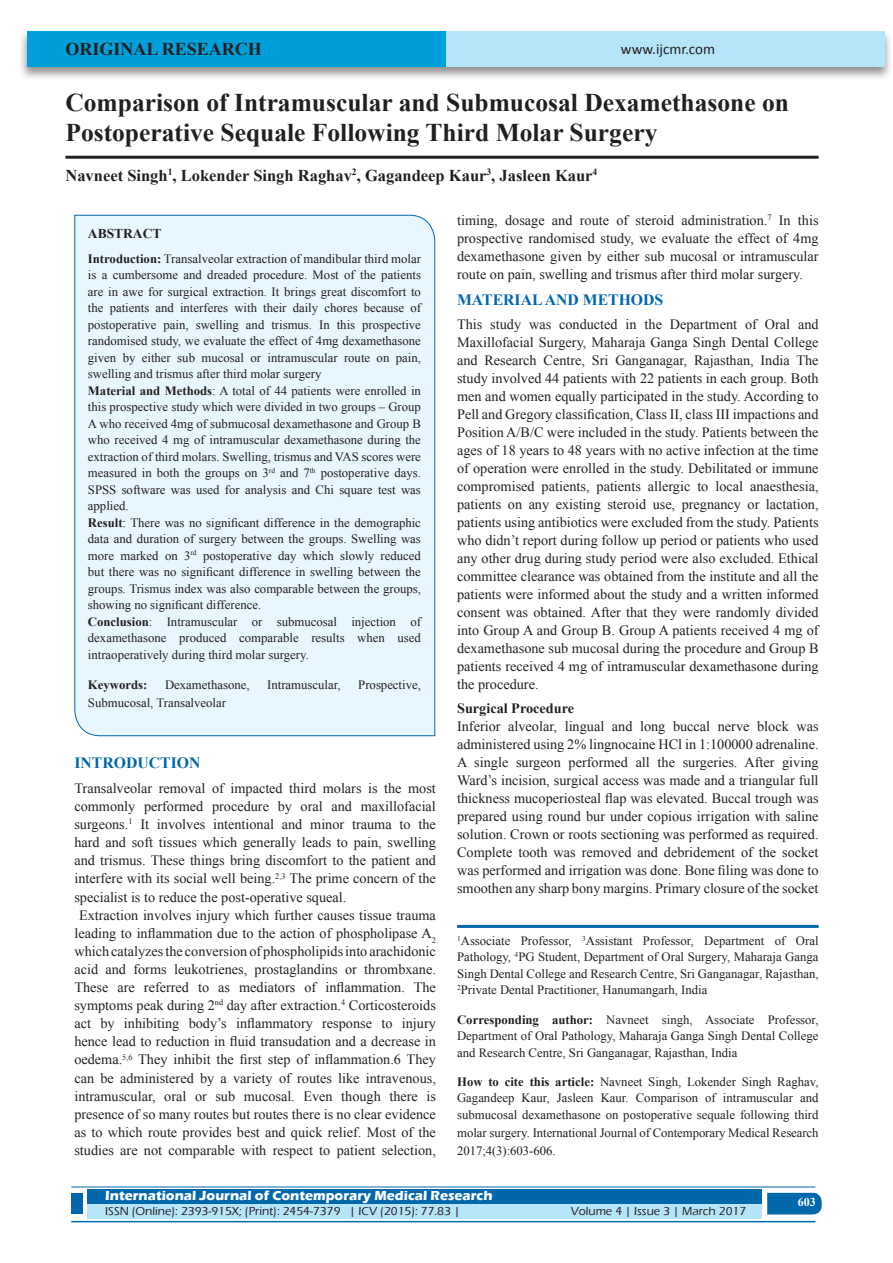
<style>
.page{position:relative;width:893px;height:1263px;background:#fff}
.page>*{position:absolute;margin:0;border:0;box-sizing:border-box;transform-origin:0 0}
.A_Title_New{font:700 25.5px/30px "Times New Roman";color:#231f20}
.AT_new{font:700 18px "Times New Roman";color:#231f20}
.AU-New{font:700 16.5px "Times New Roman";color:#231f20}
.t1{font:700 15.75px "Times New Roman";color:#0067aa}
.t2{font:15px "Calibri";color:#231f20}
.TX_New{font:14.25px/18px "Times New Roman";color:#231f20;text-align:justify}
.t3{font:700 14.25px "Times New Roman";color:#231f20}
.t4{font:700 13.5px "Eras ITC";color:#fff}
.t5{font:700 13.5px "Times New Roman";color:#231f20}
.Affi_New{font:12.75px/16.5px "Times New Roman";color:#231f20}
.HTC_new{font:12.75px/16.5px "Times New Roman";letter-spacing:-.005em;color:#231f20;text-align:justify}
.Corresponding{font:12.75px/16.5px "Times New Roman";color:#231f20;text-align:justify}
.t6{font:700 12.75px "Times New Roman";color:#231f20}
.t7{font:500 12px "Eras ITC";color:#231f20}
.t8{font:700 12px "Times New Roman";color:#fff}
.s1{font-weight:700}
</style>
<div class="page">
<div style="left:19px;top:29px;width:874px;height:52px;background:#231f20;opacity:.5"></div>
<div style="left:27px;top:31px;width:858px;height:35px;background:#b6e4f9"></div>
<div style="left:27px;top:31px;width:419px;height:35px;background:#009fda"></div>
<div style="left:87px;top:1189px;width:674px;height:15px;background:#0067aa"></div>
<div style="left:87px;top:1204px;width:674px;height:15px;background:#b6e4f9"></div>
<svg style="left:767px;top:1193px;width:55px;height:21px"></svg>
<hr style="left:71px;top:1186px;width:744px;height:1px;background:#0067aa">
<hr style="left:71px;top:1221px;width:744px;height:1px;background:#0067aa">
<div style="left:71px;top:1193px;width:12px;height:21px;background:#0067aa"></div>
<hr style="left:65px;top:156px;width:754px;height:3px;background:#231f20">
<div style="left:74px;top:214px;width:361px;height:522px;background:#e8f6fd"></div>
<hr style="left:457px;top:925px;width:362px;height:3px;background:#0067aa">
<p class="AT_new" style="left:65px;top:36px;width:198px">ORIGINAL RESEARCH</p>
<p class="t2" style="left:621px;top:40px;width:96px">www.ijcmr.com</p>
<p class="A_Title_New" style="left:65px;top:87px;width:725px">Comparison of Intramuscular and Submucosal Dexamethasone on<br>Postoperative Sequale Following Third Molar Surgery</p>
<p class="AU-New" style="left:65px;top:164px;width:533px">Navneet Singh<sup>1</sup>, Lokender Singh Raghav<sup>2</sup>, Gagandeep Kaur<sup>3</sup>, Jasleen Kaur<sup>4</sup></p>
<p class="t5" style="left:88px;top:224px;width:75px">ABSTRACT</p>
<p class="Affi_New" style="left:88px;top:250px;width:335px"><span class="s1">Introduction:</span> Transalveolar extraction of mandibular third molar is a cumbersome and dreaded procedure. Most of the patients are in awe for surgical extraction. It brings great discomfort to the patients and interferes with their daily chores because of postoperative pain, swelling and trismus. In this prospective randomised study, we evaluate the effect of 4mg dexamethasone given by either sub mucosal or intramuscular route on pain, swelling and trismus after third molar surgery<br><span class="s1">Material and Methods</span>: A total of 44 patients were enrolled in this prospective study which were divided in two groups – Group A who received 4mg of submucosal dexamethasone and Group B who received 4 mg of intramuscular dexamethasone during the extraction of third molars. Swelling, trismus and VAS scores were measured in both the groups on 3<sup>rd</sup> and 7<sup>th</sup> postoperative days.<br>SPSS software was used for analysis and Chi square test was applied.<br><span class="s1">Result</span>: There was no significant difference in the demographic data and duration of surgery between the groups. Swelling was more marked on 3<sup>rd</sup> postoperative day which slowly reduced but there was no significant difference in swelling between the groups. Trismus index was also comparable between the groups, showing no significant difference.<br><span class="s1">Conclusion</span>: Intramuscular or submucosal injection of dexamethasone produced comparable results when used intraoperatively during third molar surgery.</p>
<p class="t6" style="left:88px;top:676px;width:61px">Keywords:</p>
<p class="Affi_New" style="left:165px;top:677px;width:86px">Dexamethasone,</p>
<p class="Affi_New" style="left:267px;top:677px;width:75px">Intramuscular,</p>
<p class="Affi_New" style="left:358px;top:677px;width:64px">Prospective,</p>
<p class="Affi_New" style="left:88px;top:695px;width:140px">Submucosal, Transalveolar</p>
<h1 class="t1" style="left:74px;top:752px;width:127px">INTRODUCTION</h1>
<p class="TX_New" style="left:74px;top:779px;width:363px">Transalveolar removal of impacted third molars is the most commonly performed procedure by oral and maxillofacial surgeons.<sup>1</sup> It involves intentional and minor trauma to the hard and soft tissues which generally leads to pain, swelling and trismus. These things bring discomfort to the patient and interfere with its social well being.<sup>2,3</sup> The prime concern of the specialist is to reduce the post-operative squeal.</p>
<p class="TX_New" style="left:74px;top:905px;width:363px;text-align:center">Extraction involves injury which further causes tissue trauma leading to inflammation due to the action of phospholipase A<sub>2 </sub>which catalyzes the conversion of phospholipids into arachidonic acid and forms leukotrienes, prostaglandins or thrombxane.<br>These are referred to as mediators of inflammation. The symptoms peak during 2<sup>nd</sup> day after extraction.<sup>4</sup> Corticosteroids act by inhibiting body’s inflammatory response to injury hence lead to reduction in fluid transudation and a decrease in oedema.<sup>5,6</sup> They inhibit the first step of inflammation.6 They can be administered by a variety of routes like intravenous, intramuscular, oral or sub mucosal. Even though there is presence of so many routes but routes there is no clear evidence as to which route provides best and quick relief. Most of the studies are not comparable with respect to patient selection,</p>
<p class="TX_New" style="left:457px;top:211px;width:363px">timing, dosage and route of steroid administration.<sup>7</sup> In this prospective randomised study, we evaluate the effect of 4mg dexamethasone given by either sub mucosal or intramuscular route on pain, swelling and trismus after third molar surgery.</p>
<h1 class="t1" style="left:457px;top:288px;width:208px">MATERIAL AND METHODS</h1>
<p class="TX_New" style="left:457px;top:315px;width:363px">This study was conducted in the Department of Oral and Maxillofacial Surgery, Maharaja Ganga Singh Dental College and Research Centre, Sri Ganganagar, Rajasthan, India The study involved 44 patients with 22 patients in each group. Both men and women equally participated in the study. According to Pell and Gregory classification, Class II, class III impactions and Position A/B/C were included in the study. Patients between the ages of 18 years to 48 years with no active infection at the time of operation were enrolled in the study. Debilitated or immune compromised patients, patients allergic to local anaesthesia, patients on any existing steroid use, pregnancy or lactation, patients using antibiotics were excluded from the study. Patients who didn’t report during follow up period or patients who used any other drug during study period were also excluded. Ethical committee clearance was obtained from the institute and all the patients were informed about the study and a written informed consent was obtained. After that they were randomly divided into Group A and Group B. Group A patients received 4 mg of dexamethasone sub mucosal during the procedure and Group B patients received 4 mg of intramuscular dexamethasone during the procedure.</p>
<h2 class="t3" style="left:457px;top:699px;width:119px">Surgical Procedure</h2>
<p class="TX_New" style="left:457px;top:717px;width:363px">Inferior alveolar, lingual and long buccal nerve block was administered using 2% lingnocaine HCl in 1:100000 adrenaline.<br>A single surgeon performed all the surgeries. After giving Ward’s incision, surgical access was made and a triangular full thickness mucoperiosteal flap was elevated. Buccal trough was prepared using round bur under copious irrigation with saline solution. Crown or roots sectioning was performed as required.<br>Complete tooth was removed and debridement of the socket was performed and irrigation was done. Bone filing was done to smoothen any sharp bony margins. Primary closure of the socket</p>
<p class="Affi_New" style="left:457px;top:932px;width:363px;text-align:justify"><sup>1</sup>Associate Professor, <sup>3</sup>Assistant Professor, Department of Oral Pathology, <sup>4</sup>PG Student, Department of Oral Surgery, Maharaja Ganga Singh Dental College and Research Centre, Sri Ganganagar, Rajasthan, <sup>2</sup>Private Dental Practitioner, Hanumangarh, India</p>
<p class="Corresponding" style="left:457px;top:1011px;width:363px"><span class="s1">Corresponding author:</span> Navneet singh, Associate Professor, Department of Oral Pathology, Maharaja Ganga Singh Dental College and Research Centre, Sri Ganganagar, Rajasthan, India</p>
<p class="HTC_new" style="left:457px;top:1073px;width:363px"><span class="s1">How to cite this article:</span> Navneet Singh, Lokender Singh Raghav, Gagandeep Kaur, Jasleen Kaur. Comparison of intramuscular and submucosal dexamethasone on postoperative sequale following third</p>
<p class="HTC_new" style="left:457px;top:1123px;width:363px;line-height:18px">molar surgery. International Journal of Contemporary Medical Research<br>2017;4(3):603-606.</p>
<p class="t4" style="left:105px;top:1188px;width:389px">International Journal of Contemporary Medical Research</p>
<p class="t7" style="left:105px;top:1204px;width:356px">ISSN (Online): 2393-915X; (Print): 2454-7379 | ICV (2015): 77.83 |</p>
<p class="t7" style="left:571px;top:1204px;width:177px">Volume 4 | Issue 3 | March 2017</p>
<h4 class="t8" style="left:798px;top:1194px;width:19px">603</h4>
</div>
